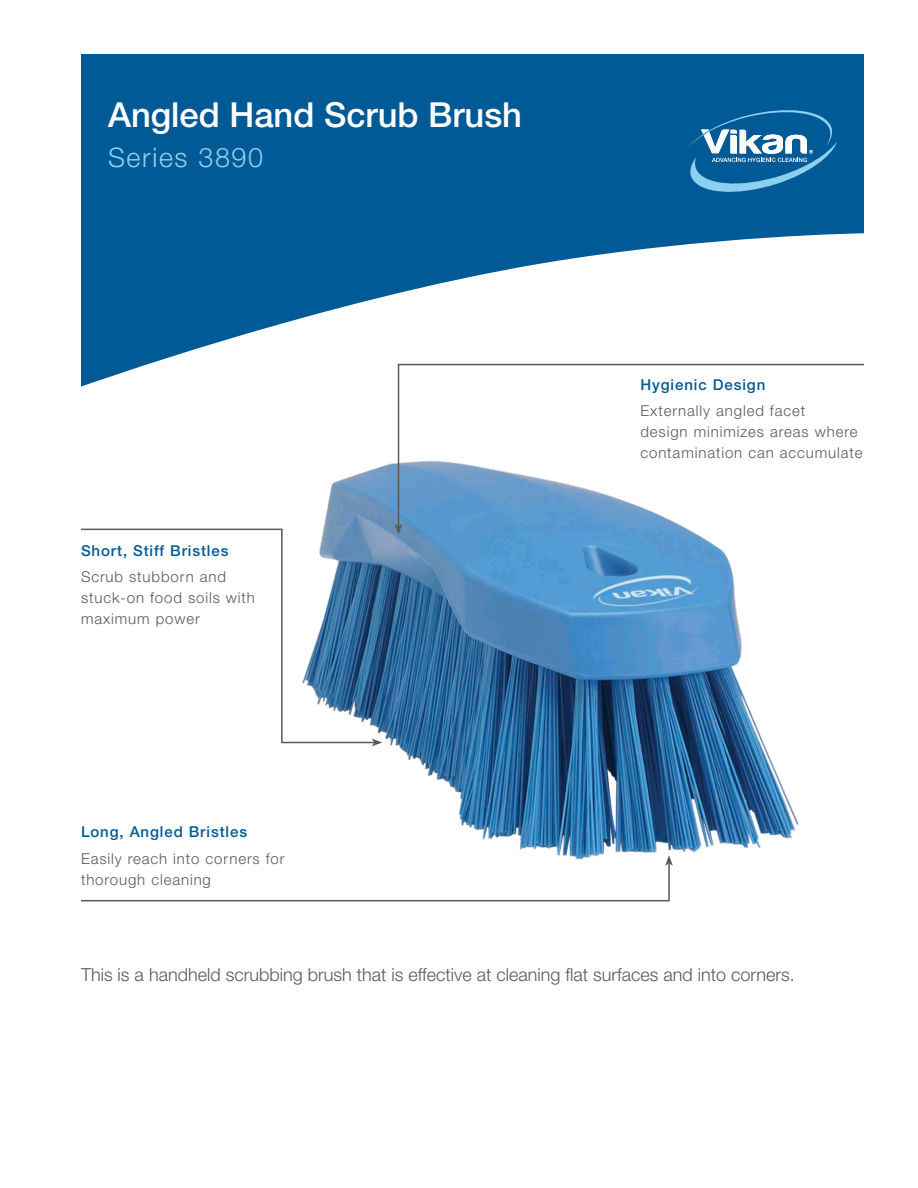
<style>
.page{position:relative;width:918px;height:1188px;background:#fff}
.page>*{position:absolute;margin:0;border:0;box-sizing:border-box;transform-origin:0 0}
.t1{font:500 34.5px "Helvetica Neue LT Std";color:#fff}
.t2{font:300 27px "Helvetica Neue LT Std";letter-spacing:.06em;color:#8dcfef}
.t3{font:300 18px "Helvetica Neue LT Std";color:#57595b}
.t4{font:300 15px/21px "Helvetica Neue LT Std";letter-spacing:.06em;color:#57595b}
.t5{font:500 15px "Helvetica Neue LT Std";letter-spacing:.06em;color:#005a96}
</style>
<div class="page">
<svg style="left:81px;top:54px;width:783px;height:333px;fill:#005a96"></svg>
<svg style="left:688px;top:110px;width:149px;height:82px;background:#2f7bac"></svg>
<img style="left:323px;top:463px;width:475px;height:392px">
<svg style="left:81px;top:855px;width:592px;height:47px"></svg>
<svg style="left:81px;top:528px;width:295px;height:216px"></svg>
<svg style="left:372px;top:739px;width:10px;height:7px"></svg>
<svg style="left:397px;top:363px;width:467px;height:165px"></svg>
<svg style="left:395px;top:524px;width:7px;height:11px"></svg>
<h1 class="t1" style="left:108px;top:94px;width:416px">Angled Hand Scrub Brush</h1>
<h2 class="t2" style="left:108px;top:141px;width:157px">Series 3890</h2>
<p class="t5" style="left:81px;top:541px;width:149px">Short, Stiff Bristles</p>
<p class="t4" style="left:81px;top:566px;width:176px">Scrub stubborn and stuck-on food soils with maximum power</p>
<p class="t5" style="left:81px;top:823px;width:168px">Long, Angled Bristles</p>
<p class="t4" style="left:81px;top:848px;width:205px">Easily reach into corners for thorough cleaning</p>
<p class="t5" style="left:640px;top:375px;width:126px">Hygienic Design</p>
<p class="t4" style="left:640px;top:400px;width:224px">Externally angled facet<br>design minimizes areas where contamination can accumulate</p>
<p class="t3" style="left:81px;top:963px;width:715px">This is a handheld scrubbing brush that is effective at cleaning flat surfaces and into corners.</p>
</div>
